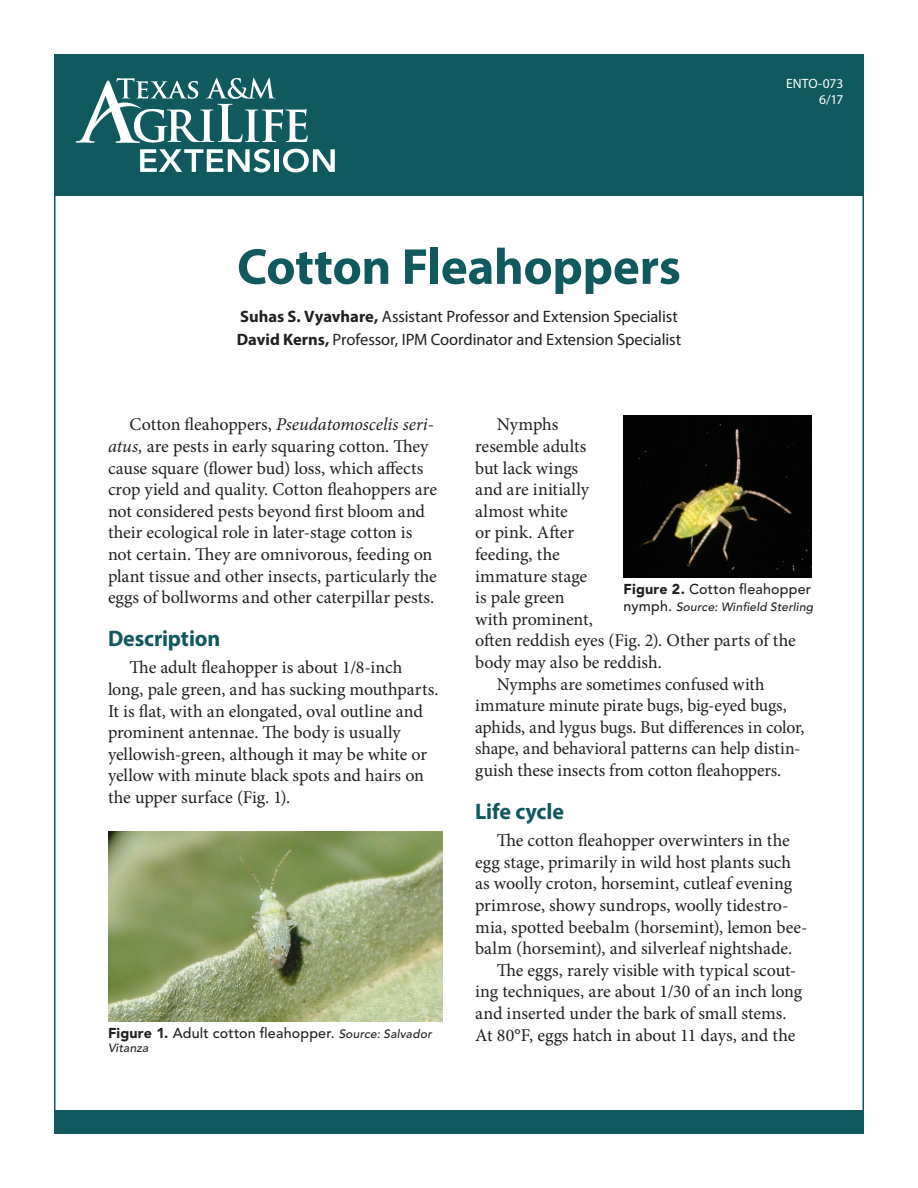
<style>
.page{position:relative;width:918px;height:1188px;background:#fff}
.page>*{position:absolute;margin:0;border:0;box-sizing:border-box;transform-origin:0 0}
.t1{font:700 51px "Myriad Pro";letter-spacing:-.01em;color:#0f595f}
.heading1{font:700 22.5px "Myriad Pro";letter-spacing:-.005em;color:#0f595f}
.body_text{font:18px/21.6px "Minion Pro";letter-spacing:-.005em;color:#231f20}
.t2{font:16.5px "Myriad Pro";letter-spacing:-.005em;color:#231f20}
.t3{font:500 14.25px "Avenir";letter-spacing:.015em;color:#231f20}
.t4{font:13.5px "Myriad Pro";letter-spacing:-.01em;color:#fff}
.t5{font:italic 500 12px "Avenir";letter-spacing:.02em;color:#231f20}
.s1{font-weight:700}
.s2{font-style:italic}
.s3{font-weight:900}
.s4{font-style:italic;font-size:12px}
.s5{font-style:normal;font-size:14.25px}
</style>
<div class="page">
<div style="left:55px;top:1110px;width:808px;height:23px;background:#0f595f"></div>
<div style="left:55px;top:55px;width:808px;height:140px;background:#0f595f"></div>
<svg style="left:76px;top:78px;width:232px;height:65px"></svg>
<svg style="left:140px;top:149px;width:130px;height:23px"></svg>
<hr style="left:275px;top:149px;width:4px;height:23px;background:#fff">
<svg style="left:283px;top:149px;width:52px;height:23px"></svg>
<img style="left:108px;top:832px;width:335px;height:190px">
<img style="left:624px;top:416px;width:188px;height:162px">
<p class="t1" style="left:237px;top:233px;width:445px">Cotton Fleahoppers</p>
<p class="t2" style="left:240px;top:307px;width:439px"><span class="s1">Suhas S. Vyavhare,</span> Assistant Professor and Extension Specialist</p>
<p class="t2" style="left:237px;top:329px;width:446px"><span class="s1">David Kerns,</span> Professor, IPM Coordinator and Extension Specialist</p>
<p class="t4" style="left:786px;top:75px;width:59px">ENTO-073</p>
<p class="t4" style="left:819px;top:91px;width:26px">6/17</p>
<p class="body_text" style="left:108px;top:414px;width:330px;text-indent:22px">Cotton fleahoppers, <span class="s2">Pseudatomoscelis seri&shy;atus,</span> are pests in early squaring cotton. They cause square (flower bud) loss, which affects crop yield and quality. Cotton fleahoppers are not considered pests beyond first bloom and their ecological role in later-stage cotton is not certain. They are omnivorous, feeding on plant tissue and other insects, particularly the eggs of bollworms and other caterpillar pests.</p>
<p class="heading1" style="left:108px;top:624px;width:114px">Description</p>
<p class="body_text" style="left:108px;top:657px;width:332px;text-indent:22px">The adult fleahopper is about 1/8-inch long, pale green, and has sucking mouthparts.<br>It is flat, with an elongated, oval outline and prominent antennae. The body is usually yellowish-green, although it may be white or yellow with minute black spots and hairs on the upper surface (Fig. 1).</p>
<p class="t3" style="left:108px;top:1025px;width:325px"><span class="s3">Figure 1.</span> Adult cotton fleahopper. <span class="s4">Source: Salvador</span></p>
<p class="t5" style="left:108px;top:1041px;width:42px">Vitanza</p>
<p class="body_text" style="left:475px;top:414px;width:322px;text-indent:22px">Nymphs<br>resemble adults<br>but lack wings<br>and are initially<br>almost white<br>or pink. After<br>feeding, the<br>immature stage<br>is pale green<br>with prominent,<br>often reddish eyes (Fig. 2). Other parts of the body may also be reddish.</p>
<p class="body_text" style="left:475px;top:673px;width:331px;text-indent:22px">Nymphs are sometimes confused with immature minute pirate bugs, big-eyed bugs, aphids, and lygus bugs. But differences in color, shape, and behavioral patterns can help distin&shy;guish these insects from cotton fleahoppers.</p>
<p class="heading1" style="left:475px;top:797px;width:90px">Life cycle</p>
<p class="body_text" style="left:475px;top:830px;width:334px;text-indent:22px">The cotton fleahopper overwinters in the egg stage, primarily in wild host plants such as woolly croton, horsemint, cutleaf evening primrose, showy sundrops, woolly tidestro&shy;mia, spotted beebalm (horsemint), lemon bee&shy;balm (horsemint), and silverleaf nightshade.</p>
<p class="body_text" style="left:475px;top:959px;width:329px;text-indent:22px">The eggs, rarely visible with typical scout&shy;ing techniques, are about 1/30 of an inch long and inserted under the bark of small stems.<br>At 80°F, eggs hatch in about 11 days, and the</p>
<p class="t3" style="left:624px;top:581px;width:189px"><span class="s3">Figure 2.</span> Cotton fleahopper</p>
<p class="t5" style="left:624px;top:600px;width:191px"><span class="s5">nymph.</span> Source: Winfield Sterling</p>
</div>
